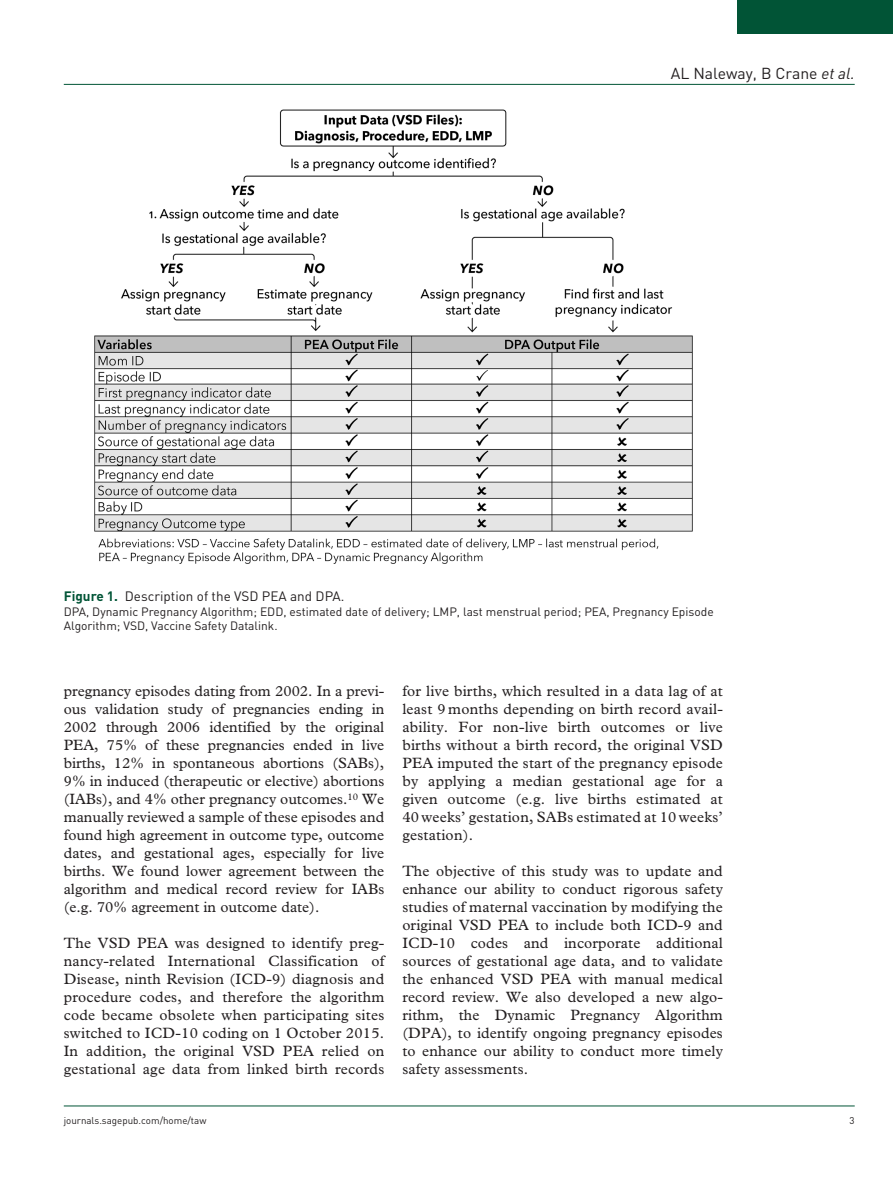
<style>
.page{position:relative;width:893px;height:1191px;background:#fff}
.page>*{position:absolute;margin:0;border:0;box-sizing:border-box;transform-origin:0 0}
.t1{font:15.75px "DIN";color:#231f20}
.t2{font:15px/18px "Plantin Std";letter-spacing:.01em;color:#231f20;text-align:justify}
.t3{font:13.5px "DIN";color:#231f20}
.t4{font:12px/14.2px "DIN";color:#231f20}
.t5{font:9.75px "DIN";color:#231f20}
.s1{font-style:italic}
.s2{font-weight:700;color:#015436}
</style>
<div class="page">
<hr style="left:64px;top:84px;width:791px;height:1px;background:#015436">
<hr style="left:64px;top:1105px;width:791px;height:1px;background:#015436">
<div style="left:738px;top:0;width:155px;height:34px;background:#015436"></div>
<img style="left:94px;top:109px;width:599px;height:455px">
<p class="t1" style="left:671px;top:63px;width:185px">AL Naleway, B Crane <span class="s1">et al.</span></p>
<p class="t3" style="left:64px;top:588px;width:282px"><span class="s2">Figure 1.</span> Description of the VSD PEA and DPA.</p>
<p class="t4" style="left:64px;top:604px;width:651px">DPA, Dynamic Pregnancy Algorithm; EDD, estimated date of delivery; LMP, last menstrual period; PEA, Pregnancy Episode<br>Algorithm; VSD, Vaccine Safety Datalink.</p>
<p class="t2" style="left:64px;top:682px;width:322px">pregnancy episodes dating from 2002. In a previ&shy;ous validation study of pregnancies ending in 2002 through 2006 identified by the original PEA, 75% of these pregnancies ended in live births, 12% in spontaneous abortions (SABs), 9% in induced (therapeutic or elective) abortions (IABs), and 4% other pregnancy outcomes.<sup>10</sup> We manually reviewed a sample of these episodes and found high agreement in outcome type, outcome dates, and gestational ages, especially for live births. We found lower agreement between the algorithm and medical record review for IABs (e.g. 70% agreement in outcome date).</p>
<p class="t2" style="left:64px;top:934px;width:322px">The VSD PEA was designed to identify preg&shy;nancy-related International Classification of Disease, ninth Revision (ICD-9) diagnosis and procedure codes, and therefore the algorithm code became obsolete when participating sites switched to ICD-10 coding on 1 October 2015.<br>In addition, the original VSD PEA relied on gestational age data from linked birth records</p>
<p class="t2" style="left:402px;top:682px;width:322px">for live births, which resulted in a data lag of at least 9 months depending on birth record avail&shy;ability. For non-live birth outcomes or live births without a birth record, the original VSD PEA imputed the start of the pregnancy episode by applying a median gestational age for a given outcome (e.g. live births estimated at 40 weeks’ gestation, SABs estimated at 10 weeks’ gestation).</p>
<p class="t2" style="left:402px;top:862px;width:322px">The objective of this study was to update and enhance our ability to conduct rigorous safety studies of maternal vaccination by modifying the original VSD PEA to include both ICD-9 and ICD-10 codes and incorporate additional sources of gestational age data, and to validate the enhanced VSD PEA with manual medical record review. We also developed a new algo&shy;rithm, the Dynamic Pregnancy Algorithm (DPA), to identify ongoing pregnancy episodes to enhance our ability to conduct more timely safety assessments.</p>
<p class="t5" style="left:64px;top:1114px;width:144px">journals.sagepub.com/home/taw</p>
<p class="t5" style="left:850px;top:1114px;width:7px">3</p>
</div>
